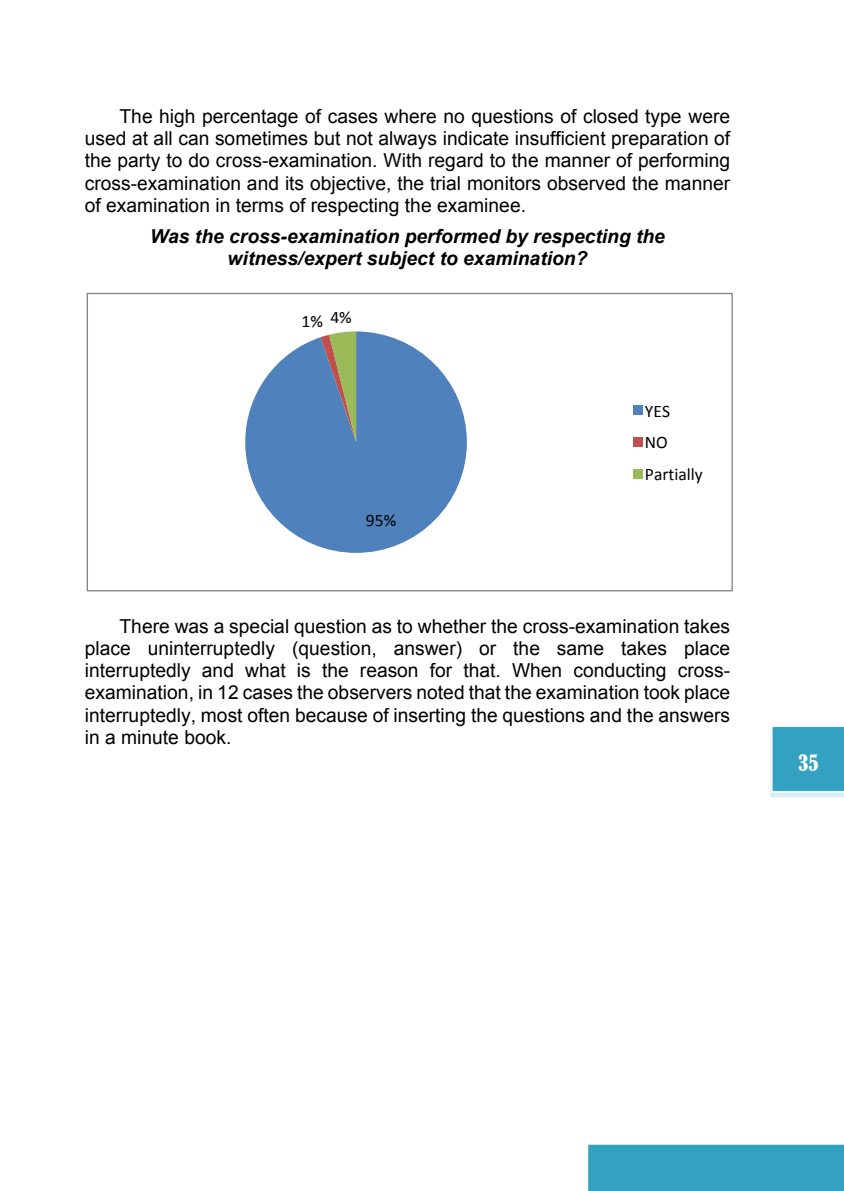
<style>
.page{position:relative;width:844px;height:1191px;background:#fff}
.page>*{position:absolute;margin:0;border:0;box-sizing:border-box;transform-origin:0 0}
.t1{font:condensed 21px "Bernard";color:#fff}
.t2{font:19.25px/22.1px "Arial";color:#000;text-align:justify}
.t3{font:italic 700 19.25px/22.2px "Arial";color:#000;text-align:center}
.t4{font:17.5px/31.7px "Calibri";color:#000}
</style>
<div class="page">
<div style="left:583px;top:1139px;width:260px;height:52px;background:#fff;opacity:.75"></div>
<svg style="left:770px;top:793px;width:73px;height:4px"></svg>
<div style="left:768px;top:722px;width:75px;height:71px;background:#fff;opacity:.75"></div>
<svg style="left:87px;top:293px;width:645px;height:298px"></svg>
<div style="left:644px;top:400px;width:73px;height:88px;background:#fff"></div>
<p class="t2" style="left:85px;top:105px;width:647px;text-indent:35px">The high percentage of cases where no questions of closed type were used at all can sometimes but not always indicate insufficient preparation of the party to do cross-examination. With regard to the manner of performing cross-examination and its objective, the trial monitors observed the manner of examination in terms of respecting the examinee.</p>
<p class="t3" style="left:150px;top:225px;width:516px">Was the cross-examination performed by respecting the witness/expert subject to examination?</p>
<p class="t4" style="left:301px;top:303px;width:52px">1% 4%</p>
<p class="t4" style="left:366px;top:503px;width:32px">95%</p>
<p class="t4" style="left:647px;top:393px;width:69px">ДА<br>НЕ<br>Делумно</p>
<p class="t4" style="left:644px;top:394px;width:59px">YES<br>NO<br>Partially</p>
<p class="t2" style="left:85px;top:615px;width:646px;text-indent:35px">There was a special question as to whether the cross-examination takes place uninterruptedly (question, answer) or the same takes place interruptedly and what is the reason for that. When conducting cross&shy;examination, in 12 cases the observers noted that the examination took place interruptedly, most often because of inserting the questions and the answers in a minute book.</p>
<p class="t1" style="left:798px;top:750px;width:22px">35</p>
</div>
